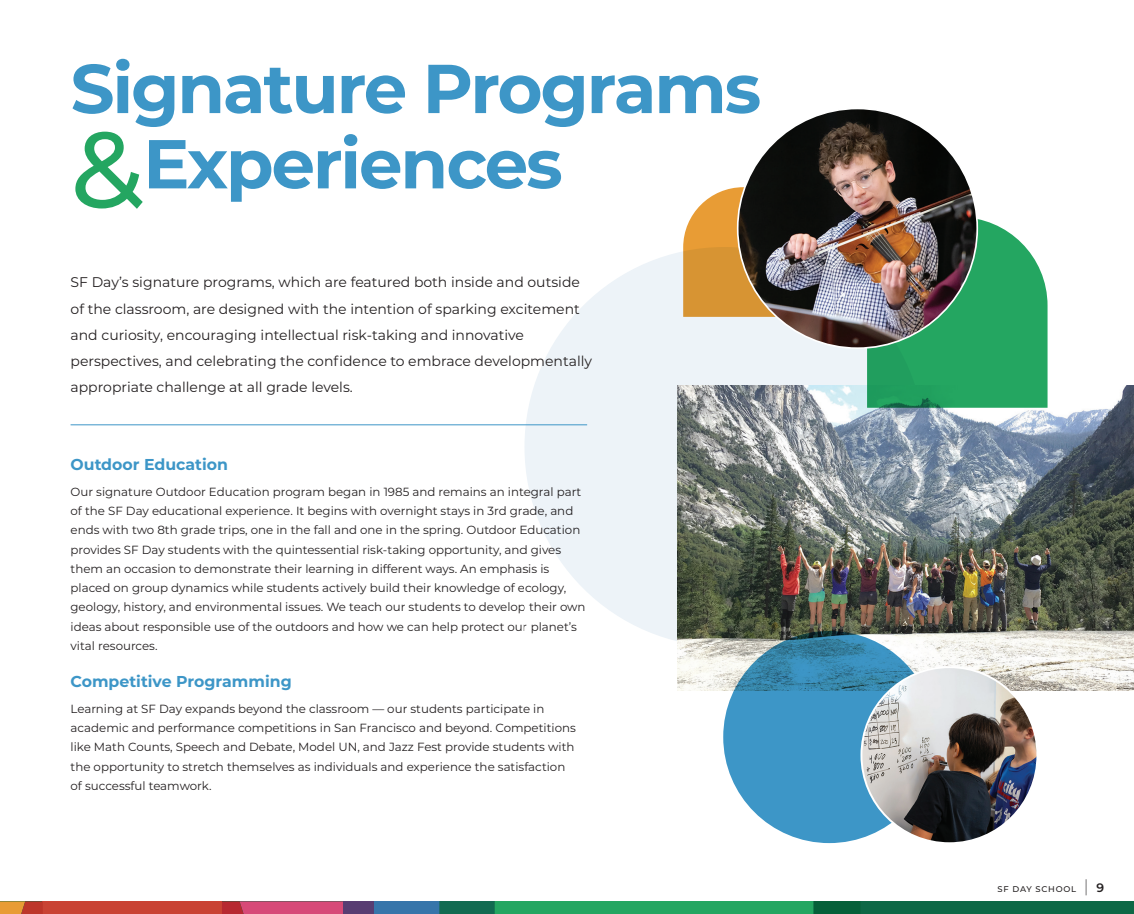
<style>
.page{position:relative;width:1134px;height:914px;background:#fff}
.page>*{position:absolute;margin:0;border:0;box-sizing:border-box;transform-origin:0 0}
.t1{font:700 68.95px/75.2px "Montserrat";letter-spacing:-.03em;color:#3d96c7}
.subhead{font:700 15.75px "Montserrat";color:#3d96c7}
.body_copy_1{font:14px/26.2px "Montserrat";color:#231f20}
.t2{font:600 12.25px "Montserrat";color:#231f20}
.body_copy{font:11.9px/19.2px "Montserrat";color:#231f20}
.t3{font:500 8.4px "Montserrat";letter-spacing:.09em;color:#231f20}
.s1{font-weight:500;font-size:107.62px;color:#24a661}
.s2{font-weight:300;font-size:17.15px}
</style>
<div class="page">
<div style="left:524px;top:247px;width:401px;height:400px;background:#edf3f8;border-radius:50%"></div>
<img style="left:677px;top:385px;width:457px;height:305px">
<svg style="left:723px;top:631px;width:212px;height:212px;background:#3c91be"></svg>
<svg style="left:867px;top:219px;width:181px;height:189px;background:#35ab6d"></svg>
<svg style="left:683px;top:187px;width:94px;height:130px;background:#e1a34c"></svg>
<img style="left:738px;top:108px;width:239px;height:240px;border-radius:120px">
<img style="left:861px;top:667px;width:176px;height:176px;border-radius:88px">
<hr style="left:71px;top:424px;width:516px;height:1px;background:#3d96c7">
<div style="left:0;top:901px;width:1134px;height:13px;background:#0d6846"></div>
<div style="left:43px;top:901px;width:179px;height:13px;background:#c94334"></div>
<svg style="left:0;top:901px;width:43px;height:13px"></svg>
<svg style="left:222px;top:901px;width:638px;height:13px"></svg>
<p class="t1" style="left:71px;top:47px;width:692px">Signature Programs <span class="s1">&amp;</span>Experiences</p>
<p class="body_copy_1" style="left:71px;top:269px;width:523px">SF Day’s signature programs, which are featured both inside and outside of the classroom, are designed with the intention of sparking excitement and curiosity, encouraging intellectual risk-taking and innovative perspectives, and celebrating the confidence to embrace developmentally appropriate challenge at all grade levels.</p>
<p class="subhead" style="left:71px;top:453px;width:159px">Outdoor Education</p>
<p class="body_copy" style="left:71px;top:481px;width:517px">Our signature Outdoor Education program began in 1985 and remains an integral part of the SF Day educational experience. It begins with overnight stays in 3rd grade, and ends with two 8th grade trips, one in the fall and one in the spring. Outdoor Education provides SF Day students with the quintessential risk-taking opportunity, and gives them an occasion to demonstrate their learning in different ways. An emphasis is placed on group dynamics while students actively build their knowledge of ecology, geology, history, and environmental issues. We teach our students to develop their own ideas about responsible use of the outdoors and how we can help protect our planet’s vital resources.</p>
<p class="subhead" style="left:71px;top:670px;width:223px">Competitive Programming</p>
<p class="body_copy" style="left:71px;top:698px;width:507px">Learning at SF Day expands beyond the classroom — our students participate in academic and performance competitions in San Francisco and beyond. Competitions like Math Counts, Speech and Debate, Model UN, and Jazz Fest provide students with the opportunity to stretch themselves as individuals and experience the satisfaction of successful teamwork.</p>
<p class="t3" style="left:998px;top:882px;width:92px">SF DAY SCHOOL <span class="s2">|</span></p>
<p class="t2" style="left:1097px;top:879px;width:9px">9</p>
</div>
